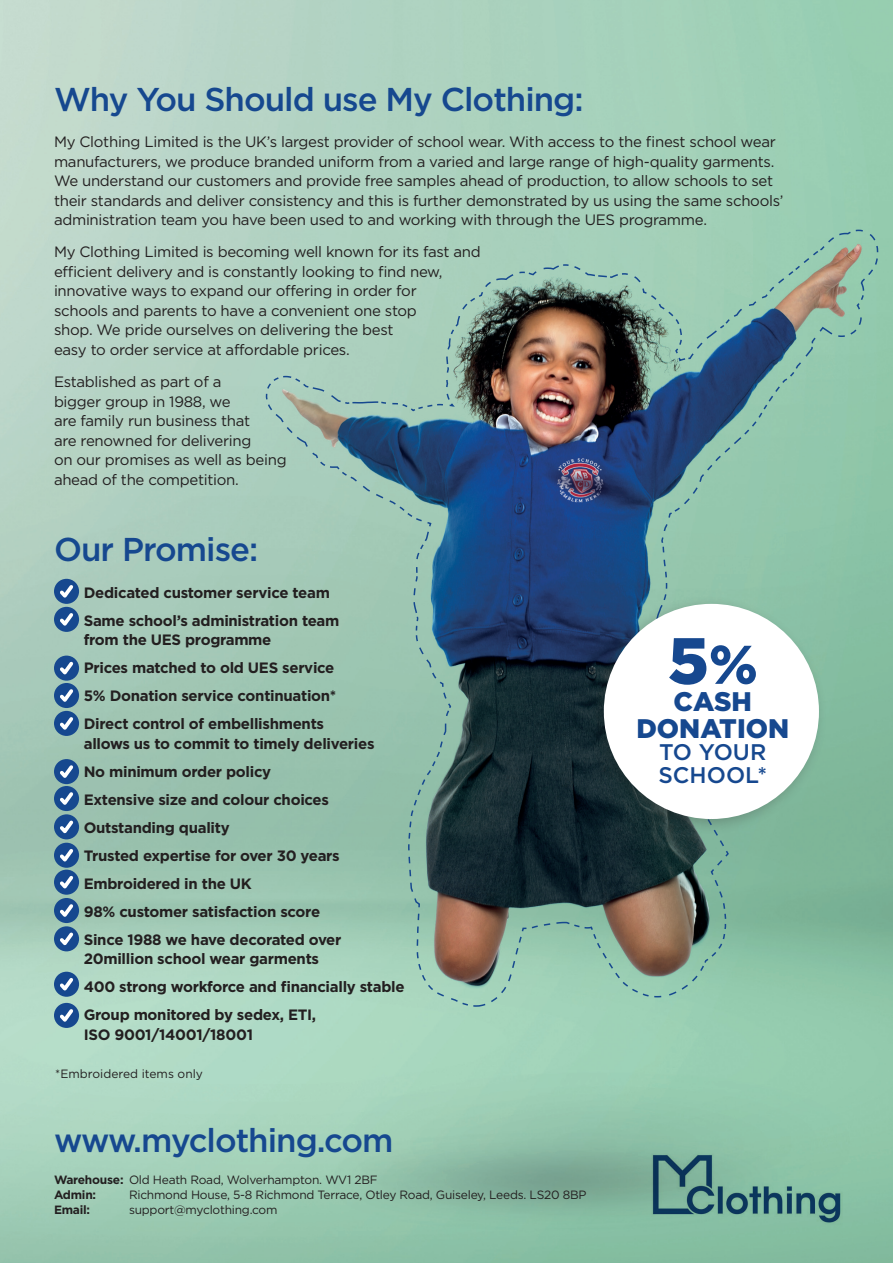
<style>
.page{position:relative;width:893px;height:1263px;background:#fff}
.page>*{position:absolute;margin:0;border:0;box-sizing:border-box;transform-origin:0 0}
.t1{font:900 65.25px "Gotham";color:#16488f}
.t2{font:500 33px "Gotham";letter-spacing:-.03em;color:#16488f}
.t3{font:900 26.85px/26.8px "Gotham";color:#16488f;text-align:center}
.t4{font:500 22.65px/22.6px "Gotham";color:#16488f}
.t5{font:15px/19.5px "Gotham";letter-spacing:-.02em;color:#231f20}
.t6{font:700 15px/19.5px "Gotham";letter-spacing:-.02em;color:#231f20}
.t7{font:12px "Gotham";letter-spacing:-.02em;color:#231f20}
.t8{font:12px "Gotham";color:#231f20}
.t9{font:700 12px "Gotham";letter-spacing:-.02em;color:#231f20}
.s1{font-weight:700}
.s2{font-size:54.45px}
</style>
<div class="page">
<img style="left:0;top:0;width:893px;height:1263px">
<div style="left:54px;top:579px;width:25px;height:25px;background:#16488f;border-radius:50%"></div>
<svg style="left:56px;top:582px;width:21px;height:20px"></svg>
<div style="left:54px;top:607px;width:25px;height:25px;background:#16488f;border-radius:50%"></div>
<svg style="left:56px;top:610px;width:21px;height:20px"></svg>
<div style="left:54px;top:656px;width:25px;height:25px;background:#16488f;border-radius:50%"></div>
<svg style="left:56px;top:658px;width:21px;height:20px"></svg>
<div style="left:54px;top:683px;width:25px;height:25px;background:#16488f;border-radius:50%"></div>
<svg style="left:56px;top:686px;width:21px;height:20px"></svg>
<div style="left:54px;top:711px;width:25px;height:25px;background:#16488f;border-radius:50%"></div>
<svg style="left:56px;top:714px;width:21px;height:20px"></svg>
<div style="left:54px;top:759px;width:25px;height:25px;background:#16488f;border-radius:50%"></div>
<svg style="left:56px;top:762px;width:21px;height:20px"></svg>
<div style="left:54px;top:786px;width:25px;height:25px;background:#16488f;border-radius:50%"></div>
<svg style="left:56px;top:789px;width:21px;height:20px"></svg>
<div style="left:54px;top:814px;width:25px;height:25px;background:#16488f;border-radius:50%"></div>
<svg style="left:56px;top:817px;width:21px;height:20px"></svg>
<div style="left:54px;top:843px;width:25px;height:25px;background:#16488f;border-radius:50%"></div>
<svg style="left:56px;top:845px;width:21px;height:21px"></svg>
<div style="left:54px;top:870px;width:25px;height:25px;background:#16488f;border-radius:50%"></div>
<svg style="left:56px;top:872px;width:21px;height:20px"></svg>
<div style="left:54px;top:898px;width:25px;height:25px;background:#16488f;border-radius:50%"></div>
<svg style="left:56px;top:901px;width:21px;height:20px"></svg>
<div style="left:54px;top:926px;width:25px;height:25px;background:#16488f;border-radius:50%"></div>
<svg style="left:56px;top:929px;width:21px;height:20px"></svg>
<div style="left:54px;top:972px;width:25px;height:25px;background:#16488f;border-radius:50%"></div>
<svg style="left:56px;top:974px;width:21px;height:20px"></svg>
<div style="left:54px;top:1003px;width:25px;height:25px;background:#16488f;border-radius:50%"></div>
<svg style="left:56px;top:1006px;width:21px;height:20px"></svg>
<img style="left:651px;top:1151px;width:198px;height:75px">
<svg style="left:266px;top:229px;width:613px;height:778px"></svg>
<div style="left:587px;top:596px;width:240px;height:239px;background:#231f20;opacity:.25"></div>
<div style="left:604px;top:604px;width:215px;height:215px;background:#fff;border:3px solid #fff;border-radius:50%"></div>
<p class="t2" style="left:54px;top:80px;width:531px">Why You Should use My Clothing:</p>
<p class="t5" style="left:54px;top:132px;width:731px">My Clothing Limited is the UK’s largest provider of school wear. With access to the finest school wear manufacturers, we produce branded uniform from a varied and large range of high-quality garments.<br>We understand our customers and provide free samples ahead of production, to allow schools to set their standards and deliver consistency and this is further demonstrated by us using the same schools’ administration team you have been used to and working with through the UES programme.</p>
<p class="t5" style="left:54px;top:242px;width:428px">My Clothing Limited is becoming well known for its fast and efficient delivery and is constantly looking to find new, innovative ways to expand our offering in order for<br>schools and parents to have a convenient one stop<br>shop. We pride ourselves on delivering the best<br>easy to order service at affordable prices.</p>
<p class="t5" style="left:54px;top:372px;width:234px">Established as part of a<br>bigger group in 1988, we<br>are family run business that<br>are renowned for delivering<br>on our promises as well as being ahead of the competition.</p>
<p class="t2" style="left:54px;top:531px;width:206px">Our Promise:</p>
<p class="t6" style="left:84px;top:582px;width:248px">Dedicated customer service team</p>
<p class="t6" style="left:84px;top:610px;width:257px">Same school’s administration team from the UES programme</p>
<p class="t6" style="left:84px;top:658px;width:252px">Prices matched to old UES service</p>
<p class="t6" style="left:84px;top:686px;width:254px">5% Donation service continuation*</p>
<p class="t6" style="left:84px;top:714px;width:292px">Direct control of embellishments<br>allows us to commit to timely deliveries</p>
<p class="t6" style="left:84px;top:761px;width:189px">No minimum order policy</p>
<p class="t6" style="left:84px;top:789px;width:247px">Extensive size and colour choices</p>
<p class="t6" style="left:84px;top:817px;width:148px">Outstanding quality</p>
<p class="t6" style="left:84px;top:845px;width:258px">Trusted expertise for over 30 years</p>
<p class="t6" style="left:84px;top:873px;width:170px">Embroidered in the UK</p>
<p class="t6" style="left:84px;top:901px;width:238px">98% customer satisfaction score</p>
<p class="t6" style="left:84px;top:929px;width:259px">Since 1988 we have decorated over<br>20million school wear garments</p>
<p class="t6" style="left:84px;top:977px;width:322px">400 strong workforce and financially stable</p>
<p class="t6" style="left:84px;top:1005px;width:234px">Group monitored by sedex, ETI,<br>ISO 9001/14001/18001</p>
<p class="t8" style="left:55px;top:1067px;width:149px">*Embroidered items only</p>
<p class="t2" style="left:54px;top:1122px;width:341px">www.myclothing.com</p>
<p class="t7" style="left:54px;top:1173px;width:325px"><span class="s1">Warehouse:</span> Old Heath Road, Wolverhampton. WV1 2BF</p>
<p class="t9" style="left:54px;top:1188px;width:44px">Admin:</p>
<p class="t7" style="left:129px;top:1188px;width:459px">Richmond House, 5-8 Richmond Terrace, Otley Road, Guiseley, Leeds. LS20 8BP</p>
<p class="t9" style="left:54px;top:1203px;width:38px">Email:</p>
<p class="t7" style="left:129px;top:1203px;width:150px">support@myclothing.com</p>
<p class="t1" style="left:668px;top:621px;width:91px">5<span class="s2">%</span></p>
<p class="t3" style="left:636px;top:688px;width:154px">CASH<br>DONATION</p>
<p class="t4" style="left:658px;top:740px;width:110px">TO YOUR<br>SCHOOL*</p>
</div>
